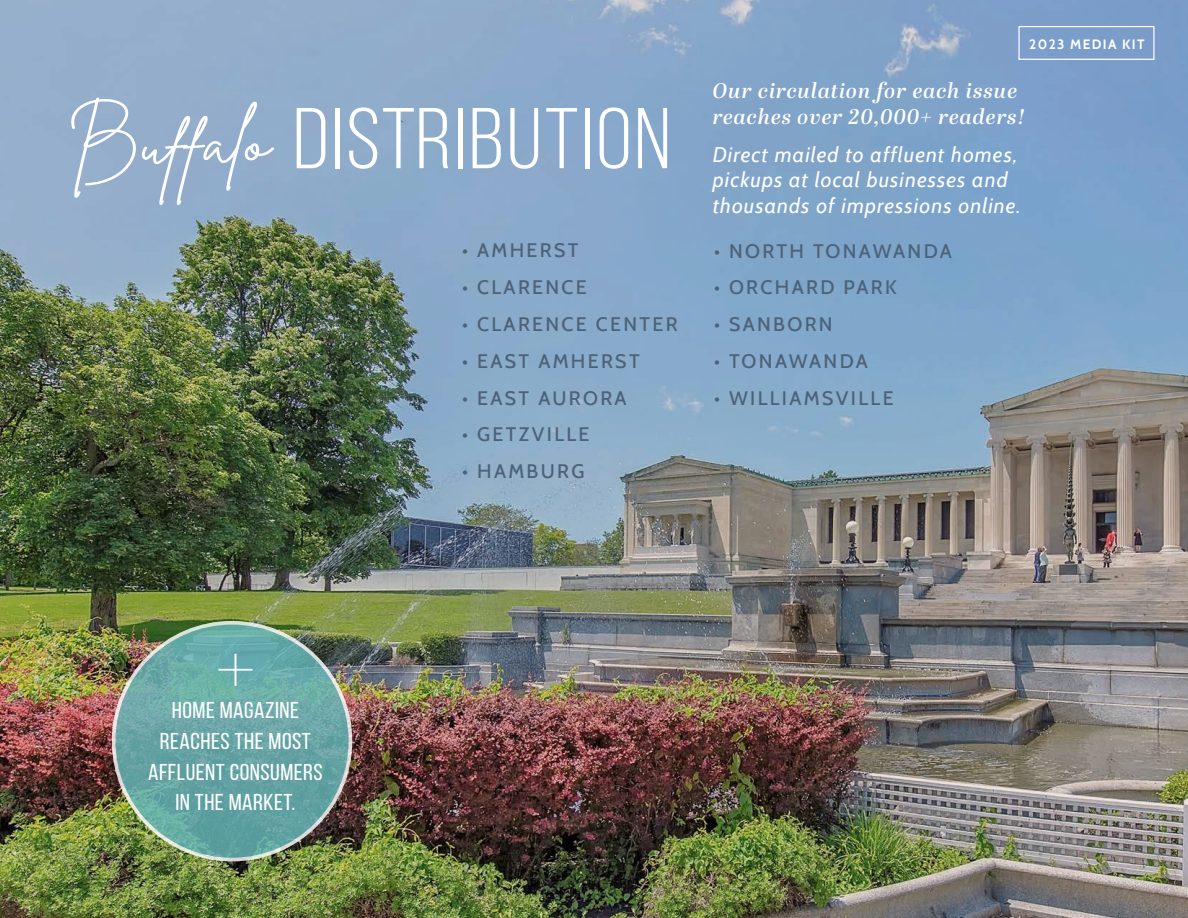
<style>
.page{position:relative;width:1188px;height:918px;background:#fff}
.page>*{position:absolute;margin:0;border:0;box-sizing:border-box;transform-origin:0 0}
.t1{font:300 102.15px "Bebas Neue";color:#fff;scale:1.08 1}
.t2{font:86.1px "Bebas Neue";letter-spacing:.03em;color:#fff;scale:1.08 1}
.t3{font:63px "Brittany Signature";color:#fff;scale:1.22 1}
.t4{font:22.95px/30.6px "Bebas Neue";letter-spacing:.02em;color:#fff;text-align:center;scale:1.08 1}
.t5{font:italic 21.15px/25.3px "Cabin";letter-spacing:.05em;color:#fff}
.t6{font:italic 600 21.15px/25.3px "Abril Display";letter-spacing:.045em;color:#fff}
.t7{font:500 19.5px "Cabin";letter-spacing:.12em;color:#4c6279}
.t8{font:700 13.5px "Cabin";letter-spacing:.1em;color:#fff}
</style>
<div class="page">
<img style="left:0;top:0;width:1188px;height:918px">
<div style="left:1018px;top:26px;width:137px;height:34px;border:1px solid #fff"></div>
<svg style="left:114px;top:623px;width:236px;height:237px;background:#6aa8a7"></svg>
<p class="t3" style="left:67px;top:103px;width:168px">Buffalo</p>
<p class="t2" style="left:293px;top:92px;width:351px">DISTRIBUTION</p>
<p class="t7" style="left:462px;top:239px;width:118px">• AMHERST</p>
<p class="t7" style="left:462px;top:275px;width:126px">• CLARENCE</p>
<p class="t7" style="left:462px;top:312px;width:217px">• CLARENCE CENTER</p>
<p class="t7" style="left:462px;top:349px;width:179px">• EAST AMHERST</p>
<p class="t7" style="left:462px;top:386px;width:166px">• EAST AURORA</p>
<p class="t7" style="left:462px;top:423px;width:129px">• GETZVILLE</p>
<p class="t7" style="left:462px;top:459px;width:124px">• HAMBURG</p>
<p class="t8" style="left:1029px;top:36px;width:117px">2023 MEDIA KIT</p>
<p class="t6" style="left:713px;top:79px;width:314px">Our circulation for each issue reaches over 20,000+ readers!</p>
<p class="t5" style="left:713px;top:142px;width:310px">Direct mailed to affluent homes, pickups at local businesses and thousands of impressions online.</p>
<p class="t7" style="left:714px;top:239px;width:239px">• NORTH TONAWANDA</p>
<p class="t7" style="left:714px;top:276px;width:184px">• ORCHARD PARK</p>
<p class="t7" style="left:714px;top:312px;width:120px">• SANBORN</p>
<p class="t7" style="left:714px;top:349px;width:156px">• TONAWANDA</p>
<p class="t7" style="left:714px;top:386px;width:181px">• WILLIAMSVILLE</p>
<p class="t1" style="left:214px;top:616px;width:41px">+</p>
<p class="t4" style="left:172px;top:695px;width:119px">HOME MAGAZINE</p>
<p class="t4" style="left:148px;top:725px;width:163px">REACHES THE MOST<br>AFFLUENT CONSUMERS<br>IN THE MARKET.</p>
</div>
